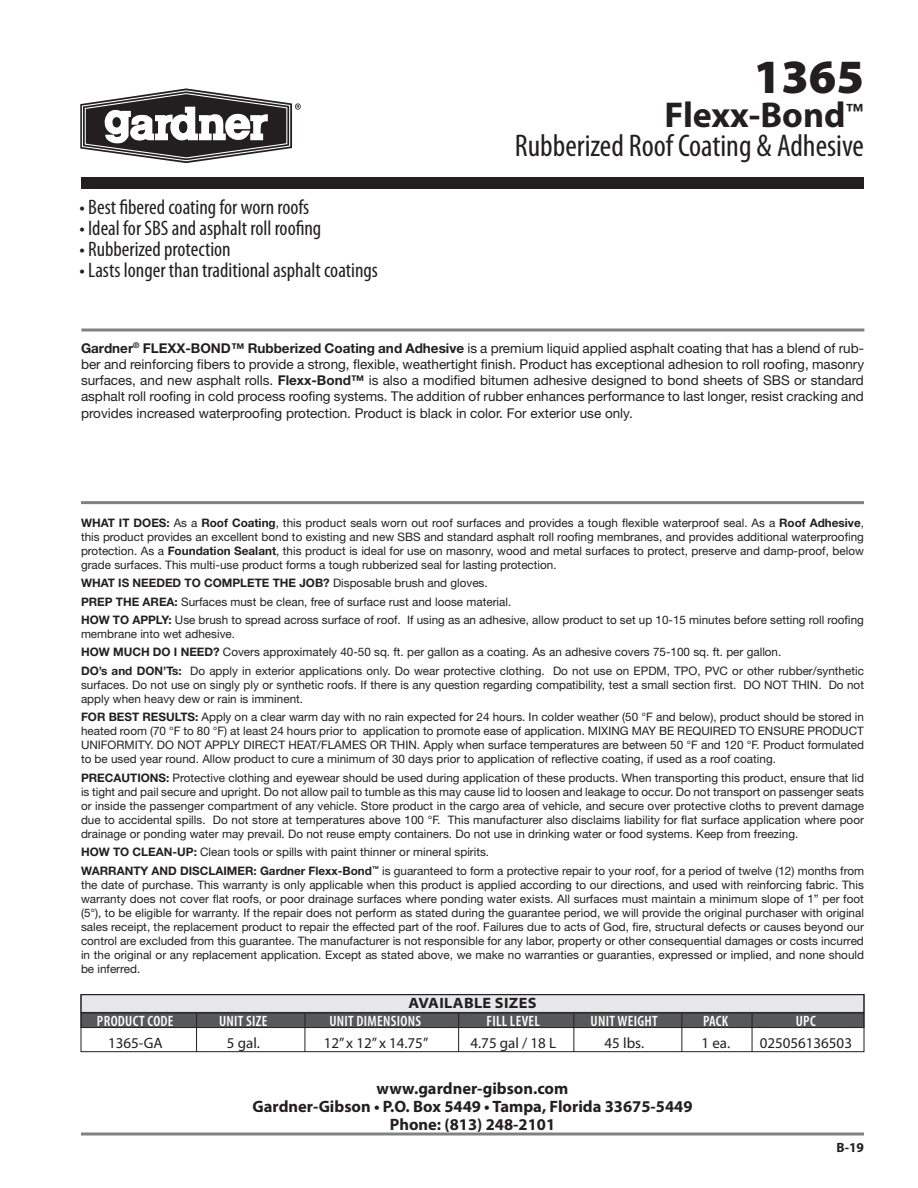
<style>
.page{position:relative;width:918px;height:1188px;background:#fff}
.page>*{position:absolute;margin:0;border:0;box-sizing:border-box;transform-origin:0 0}
.t1{font:900 48px "Myriad Pro";color:#231f20}
.t2{font:700 36px "Myriad Pro";color:#231f20}
.t3{font:condensed 31.5px "Myriad Pro";color:#231f20}
.t4{font:condensed 21px "Myriad Pro";color:#231f20}
.t5{font:700 16.5px "Myriad Pro";color:#231f20}
.t6{font:600 condensed 15px "Myriad Pro";letter-spacing:.02em;color:#fff}
.t7{font:15px "Myriad Pro";color:#231f20}
.t8{font:700 semi-expanded 15px "Myriad Pro";letter-spacing:.02em;color:#231f20}
.t9{font:13.5px/16.2px "Helvetica Neue LT Std";color:#231f20;text-align:justify}
.t10{font:700 13.5px "Myriad Pro";color:#231f20}
.t11{font:11.7px/14.1px "Helvetica Neue LT Std";color:#231f20;text-align:justify}
.t12{font:700 11.7px "Helvetica Neue LT Std";color:#231f20}
.s1{font-weight:700}
.s2{font-weight:400}
</style>
<div class="page">
<div style="left:81px;top:1013px;width:783px;height:15px;background:#57585a;border:1px solid #231f20"></div>
<div style="left:81px;top:994px;width:783px;height:19px;background:#e6e7e9;border:1px solid #231f20"></div>
<div style="left:81px;top:177px;width:783px;height:12px;background:#231f20"></div>
<div style="left:81px;top:994px;width:783px;height:58px;border:1px solid #231f20"></div>
<hr style="left:81px;top:501px;width:783px;height:3px;background:#808285">
<svg style="left:81px;top:1132px;width:783px;height:4px;background:#9fa1a3"></svg>
<hr style="left:196px;top:1014px;width:1px;height:38px;background:#231f20">
<hr style="left:305px;top:1014px;width:1px;height:38px;background:#231f20">
<hr style="left:458px;top:1014px;width:1px;height:38px;background:#231f20">
<hr style="left:573px;top:1014px;width:1px;height:38px;background:#231f20">
<hr style="left:681px;top:1014px;width:1px;height:38px;background:#231f20">
<hr style="left:752px;top:1014px;width:1px;height:38px;background:#231f20">
<svg style="left:81px;top:328px;width:783px;height:4px;background:#9fa1a3"></svg>
<svg style="left:80px;top:88px;width:221px;height:75px"></svg>
<p class="t1" style="left:754px;top:44px;width:112px">1365</p>
<p class="t4" style="left:80px;top:195px;width:231px">• Best fibered coating for worn roofs</p>
<p class="t4" style="left:80px;top:216px;width:243px">• Ideal for SBS and asphalt roll roofing</p>
<p class="t4" style="left:80px;top:237px;width:153px">• Rubberized protection</p>
<p class="t4" style="left:80px;top:258px;width:300px">• Lasts longer than traditional asphalt coatings</p>
<p class="t2" style="left:665px;top:92px;width:201px">Flexx-Bond<sup>™</sup></p>
<p class="t3" style="left:515px;top:126px;width:351px">Rubberized Roof Coating &amp; Adhesive</p>
<p class="t9" style="left:81px;top:340px;width:785px"><span class="s1">Gardner</span><sup>®</sup> <span class="s1">FLEXX-BOND™ Rubberized Coating and Adhesive</span> is a premium liquid applied asphalt coating that has a blend of rub&shy;ber and reinforcing fibers to provide a strong, flexible, weathertight finish. Product has exceptional adhesion to roll roofing, masonry surfaces, and new asphalt rolls. <span class="s1">Flexx-Bond™</span> is also a modified bitumen adhesive designed to bond sheets of SBS or standard asphalt roll roofing in cold process roofing systems. The addition of rubber enhances performance to last longer, resist cracking and provides increased waterproofing protection. Product is black in color. For exterior use only.</p>
<p class="t11" style="left:81px;top:515px;width:784px"><span class="s1">WHAT IT DOES:</span> As a <span class="s1">Roof Coating</span>, this product seals worn out roof surfaces and provides a tough flexible waterproof seal. As a <span class="s1">Roof Adhesive</span>, this product provides an excellent bond to existing and new SBS and standard asphalt roll roofing membranes, and provides additional waterproofing protection. As a <span class="s1">Foundation Sealant</span>, this product is ideal for use on masonry, wood and metal surfaces to protect, preserve and damp-proof, below grade surfaces. This multi-use product forms a tough rubberized seal for lasting protection.</p>
<p class="t12" style="left:81px;top:576px;width:408px">WHAT IS NEEDED TO COMPLETE THE JOB? <span class="s2">Disposable brush and gloves.</span></p>
<p class="t11" style="left:81px;top:594px;width:432px"><span class="s1">PREP THE AREA:</span> Surfaces must be clean, free of surface rust and loose material.</p>
<p class="t11" style="left:81px;top:613px;width:784px"><span class="s1">HOW TO APPLY:</span> Use brush to spread across surface of roof. If using as an adhesive, allow product to set up 10-15 minutes before setting roll roofing membrane into wet adhesive.</p>
<p class="t11" style="left:81px;top:645px;width:702px"><span class="s1">HOW MUCH DO I NEED?</span> Covers approximately 40-50 sq. ft. per gallon as a coating. As an adhesive covers 75-100 sq. ft. per gallon.</p>
<p class="t11" style="left:81px;top:663px;width:785px"><span class="s1">DO’s and DON’Ts:</span> Do apply in exterior applications only. Do wear protective clothing. Do not use on EPDM, TPO, PVC or other rubber/synthetic surfaces. Do not use on singly ply or synthetic roofs. If there is any question regarding compatibility, test a small section first. DO NOT THIN. Do not apply when heavy dew or rain is imminent.</p>
<p class="t11" style="left:81px;top:710px;width:785px"><span class="s1">FOR BEST RESULTS:</span> Apply on a clear warm day with no rain expected for 24 hours. In colder weather (50 °F and below), product should be stored in heated room (70 °F to 80 °F) at least 24 hours prior to application to promote ease of application. MIXING MAY BE REQUIRED TO ENSURE PRODUCT UNIFORMITY. DO NOT APPLY DIRECT HEAT/FLAMES OR THIN. Apply when surface temperatures are between 50 °F and 120 °F. Product formulated to be used year round. Allow product to cure a minimum of 30 days prior to application of reflective coating, if used as a roof coating.</p>
<p class="t11" style="left:81px;top:770px;width:785px"><span class="s1">PRECAUTIONS:</span> Protective clothing and eyewear should be used during application of these products. When transporting this product, ensure that lid is tight and pail secure and upright. Do not allow pail to tumble as this may cause lid to loosen and leakage to occur. Do not transport on passenger seats or inside the passenger compartment of any vehicle. Store product in the cargo area of vehicle, and secure over protective cloths to prevent damage due to accidental spills. Do not store at temperatures above 100 °F. This manufacturer also disclaims liability for flat surface application where poor drainage or ponding water may prevail. Do not reuse empty containers. Do not use in drinking water or food systems. Keep from freezing.</p>
<p class="t11" style="left:81px;top:845px;width:410px"><span class="s1">HOW TO CLEAN-UP:</span> Clean tools or spills with paint thinner or mineral spirits.</p>
<p class="t11" style="left:81px;top:863px;width:785px"><span class="s1">WARRANTY AND DISCLAIMER: Gardner Flexx-Bond</span><sup>™</sup> is guaranteed to form a protective repair to your roof, for a period of twelve (12) months from the date of purchase. This warranty is only applicable when this product is applied according to our directions, and used with reinforcing fabric. This warranty does not cover flat roofs, or poor drainage surfaces where ponding water exists. All surfaces must maintain a minimum slope of 1” per foot (5°), to be eligible for warranty. If the repair does not perform as stated during the guarantee period, we will provide the original purchaser with original sales receipt, the replacement product to repair the effected part of the roof. Failures due to acts of God, fire, structural defects or causes beyond our control are excluded from this guarantee. The manufacturer is not responsible for any labor, property or other consequential damages or costs incurred in the original or any replacement application. Except as stated above, we make no warranties or guaranties, expressed or implied, and none should be inferred.</p>
<p class="t8" style="left:408px;top:994px;width:130px">AVAILABLE SIZES</p>
<p class="t6" style="left:97px;top:1012px;width:78px">PRODUCT CODE</p>
<p class="t6" style="left:219px;top:1012px;width:50px">UNIT SIZE</p>
<p class="t6" style="left:329px;top:1012px;width:93px">UNIT DIMENSIONS</p>
<p class="t6" style="left:487px;top:1012px;width:55px">FILL LEVEL</p>
<p class="t6" style="left:591px;top:1012px;width:69px">UNIT WEIGHT</p>
<p class="t6" style="left:703px;top:1012px;width:27px">PACK</p>
<p class="t6" style="left:796px;top:1012px;width:22px">UPC</p>
<p class="t7" style="left:108px;top:1034px;width:56px">1365-GA</p>
<p class="t7" style="left:227px;top:1034px;width:34px">5 gal.</p>
<p class="t7" style="left:324px;top:1034px;width:106px">12” x 12” x 14.75”</p>
<p class="t7" style="left:471px;top:1034px;width:87px">4.75 gal / 18 L</p>
<p class="t7" style="left:605px;top:1034px;width:41px">45 lbs.</p>
<p class="t7" style="left:701px;top:1034px;width:30px">1 ea.</p>
<p class="t7" style="left:760px;top:1034px;width:94px">025056136503</p>
<p class="t5" style="left:377px;top:1078px;width:193px">www.gardner-gibson.com</p>
<p class="t5" style="left:252px;top:1096px;width:442px">Gardner-Gibson • P.O. Box 5449 • Tampa, Florida 33675-5449</p>
<p class="t5" style="left:390px;top:1114px;width:167px">Phone: (813) 248-2101</p>
<p class="t10" style="left:836px;top:1138px;width:29px">B-19</p>
</div>
